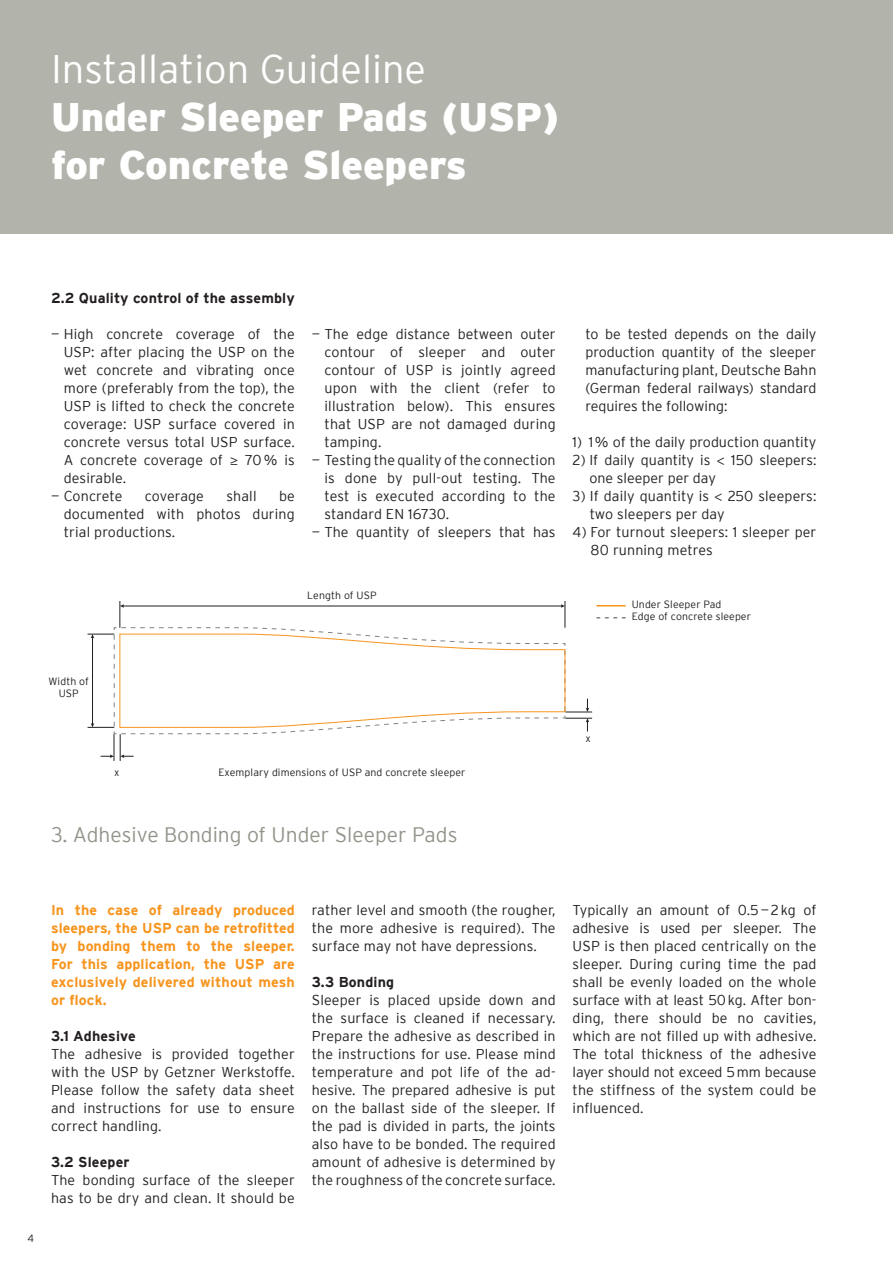
<style>
.page{position:relative;width:893px;height:1263px;background:#fff}
.page>*{position:absolute;margin:0;border:0;box-sizing:border-box;transform-origin:0 0}
.t1{font:900 39.75px/48px "Interstate";color:#fff}
.t2{font:300 39.75px "Interstate";color:#fff}
.t3{font:300 21px "Interstate";color:#94948b}
.t4{font:300 14.25px/18px "Interstate";letter-spacing:.01em;color:#231f20;text-align:justify}
.t5{font:700 14.25px/18px "Interstate";letter-spacing:.01em;color:#f7941d;text-align:justify}
.t6{font:700 14.25px "Interstate";letter-spacing:.01em;color:#231f20}
.t7{font:300 10.5px/12px "Interstate";letter-spacing:.01em;color:#231f20;text-align:center}
.s1{font-family:"Myriad Pro";font-weight:400}
</style>
<div class="page">
<div style="left:0;top:0;width:893px;height:234px;background:#b2b3ab"></div>
<svg style="left:88px;top:601px;width:537px;height:160px"></svg>
<h1 class="t2" style="left:51px;top:51px;width:377px">Installation Guideline</h1>
<h1 class="t1" style="left:51px;top:96px;width:510px">Under Sleeper Pads (USP) for Concrete Sleepers</h1>
<p class="t6" style="left:51px;top:290px;width:245px">2.2 Quality control of the assembly</p>
<p class="t4" style="left:64px;top:326px;width:233px;text-indent:-13px">— High concrete coverage of the USP: after placing the USP on the wet concrete and vibrating once more (preferably from the top), the USP is lifted to check the concrete coverage: USP surface covered in concrete versus total USP surface.<br>A concrete coverage of <span class="s1">≥</span> 70 % is desirable.</p>
<p class="t4" style="left:51px;top:488px;width:73px">— Concrete</p>
<p class="t4" style="left:145px;top:488px;width:61px">coverage</p>
<p class="t4" style="left:226px;top:488px;width:32px">shall</p>
<p class="t4" style="left:64px;top:488px;width:233px;text-indent:215px">be documented with photos during trial productions.</p>
<p class="t4" style="left:325px;top:326px;width:233px;text-indent:-13px">— The edge distance between outer contour of sleeper and outer contour of USP is jointly agreed upon with the client (refer to illustration below). This ensures that USP are not damaged during tamping.</p>
<p class="t4" style="left:325px;top:452px;width:233px;text-indent:-13px">— Testing the quality of the connection is done by pull-out testing. The test is executed according to the standard EN 16730.</p>
<p class="t4" style="left:312px;top:524px;width:245px">— The quantity of sleepers that has</p>
<p class="t7" style="left:307px;top:590px;width:71px">Length of USP</p>
<p class="t4" style="left:585px;top:326px;width:233px">to be tested depends on the daily production quantity of the sleeper manufacturing plant, Deutsche Bahn (German federal railways) standard requires the following:</p>
<p class="t4" style="left:573px;top:434px;width:245px">1) 1 % of the daily production quantity</p>
<p class="t4" style="left:589px;top:452px;width:229px;text-indent:-17px">2) If daily quantity is <span class="s1">&lt;</span> 150 sleepers: one sleeper per day</p>
<p class="t4" style="left:590px;top:488px;width:228px;text-indent:-17px">3) If daily quantity is <span class="s1">&lt;</span> 250 sleepers: two sleepers per day</p>
<p class="t4" style="left:591px;top:524px;width:227px;text-indent:-18px">4) For turnout sleepers: 1 sleeper per<br>80 running metres</p>
<p class="t7" style="left:632px;top:599px;width:121px;text-align:left">Under Sleeper Pad<br>Edge of concrete sleeper</p>
<p class="t7" style="left:49px;top:676px;width:42px">Width of<br>USP</p>
<p class="t7" style="left:114px;top:767px;width:7px">x</p>
<p class="t7" style="left:218px;top:766px;width:249px">Exemplary dimensions of USP and concrete sleeper</p>
<h2 class="t3" style="left:51px;top:825px;width:408px">3. Adhesive Bonding of Under Sleeper Pads</h2>
<p class="t7" style="left:586px;top:733px;width:7px">x</p>
<p class="t7" style="left:28px;top:1233px;width:8px">4</p>
<p class="t5" style="left:51px;top:902px;width:245px">In the case of already produced sleepers, the USP can be retrofitted by bonding them to the sleeper.<br>For this application, the USP are exclusively delivered without mesh or flock.</p>
<p class="t6" style="left:51px;top:1030px;width:86px">3.1 Adhesive</p>
<p class="t4" style="left:51px;top:1046px;width:245px">The adhesive is provided together with the USP by Getzner Werkstoffe.<br>Please follow the safety data sheet and instructions for use to ensure correct handling.</p>
<p class="t6" style="left:51px;top:1154px;width:80px">3.2 Sleeper</p>
<p class="t4" style="left:51px;top:1172px;width:245px">The bonding surface of the sleeper has to be dry and clean. It should be</p>
<p class="t4" style="left:312px;top:902px;width:245px">rather level and smooth (the rougher, the more adhesive is required). The surface may not have depressions.</p>
<p class="t6" style="left:312px;top:976px;width:84px">3.3 Bonding</p>
<p class="t4" style="left:312px;top:992px;width:245px">Sleeper is placed upside down and the surface is cleaned if necessary.<br>Prepare the adhesive as described in the instructions for use. Please mind temperature and pot life of the ad&shy;hesive. The prepared adhesive is put on the ballast side of the sleeper. If the pad is divided in parts, the joints also have to be bonded. The required amount of adhesive is determined by the roughness of the concrete surface.</p>
<p class="t4" style="left:573px;top:902px;width:245px">Typically an amount of 0.5 — 2 kg of adhesive is used per sleeper. The USP is then placed centrically on the sleeper. During curing time the pad shall be evenly loaded on the whole sur face with at least 50 kg. After bon&shy;ding, there should be no cavities, which are not filled up with adhesive.<br>The total thickness of the adhesive layer should not exceed 5 mm because the stiffness of the system could be influenced.</p>
</div>
